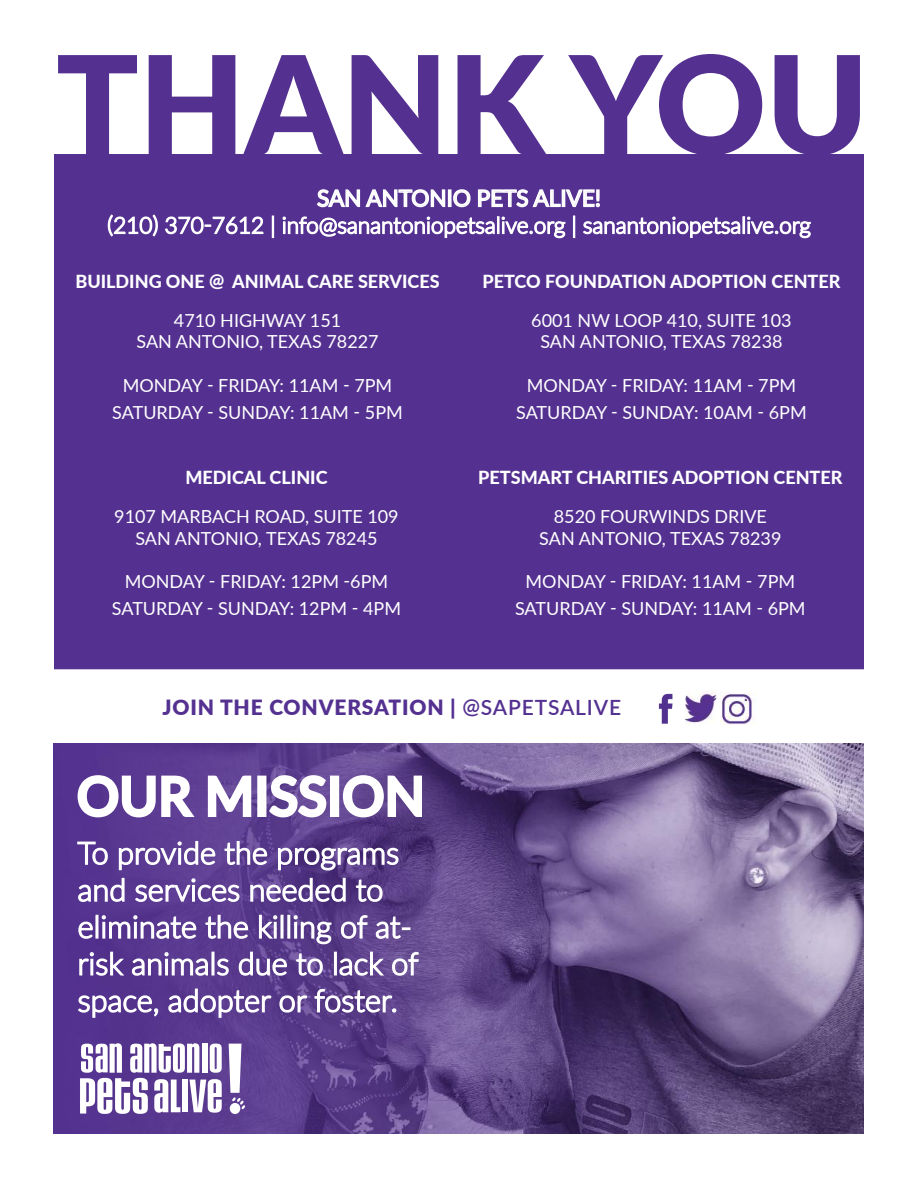
<style>
.page{position:relative;width:918px;height:1188px;background:#fff}
.page>*{position:absolute;margin:0;border:0;box-sizing:border-box;transform-origin:0 0}
.t1{font:22.5px "Lato";color:#fff}
.t2{font:900 21px "Lato";letter-spacing:.04em;color:#543191}
.t3{font:18px/21.6px "Lato";color:#fff;text-align:center}
.t4{font:800 18px "Lato";color:#fff}
.s1{font-weight:600}
</style>
<div class="page">
<div style="left:54px;top:154px;width:810px;height:515px;background:#543191"></div>
<svg style="left:107px;top:214px;width:157px;height:23px"></svg>
<div style="left:272px;top:216px;width:2px;height:22px;border:2px solid #fff"></div>
<svg style="left:282px;top:189px;width:529px;height:50px"></svg>
<img style="left:53px;top:744px;width:811px;height:390px">
<svg style="left:58px;top:54px;width:802px;height:102px"></svg>
<img style="left:658px;top:693px;width:15px;height:31px">
<img style="left:685px;top:691px;width:32px;height:33px">
<img style="left:721px;top:693px;width:34px;height:32px">
<svg style="left:76px;top:773px;width:348px;height:341px"></svg>
<p class="t1" style="left:317px;top:182px;width:285px">SAN ANTONIO PETS ALIVE!</p>
<p class="t4" style="left:75px;top:268px;width:366px">BUILDING ONE @ ANIMAL CARE SERVICES</p>
<p class="t3" style="left:136px;top:309px;width:244px">4710 HIGHWAY 151<br>SAN ANTONIO, TEXAS 78227</p>
<p class="t3" style="left:112px;top:371px;width:292px;line-height:27px">MONDAY - FRIDAY: 11AM - 7PM<br>SATURDAY - SUNDAY: 11AM - 5PM</p>
<p class="t4" style="left:185px;top:465px;width:144px">MEDICAL CLINIC</p>
<p class="t3" style="left:114px;top:505px;width:286px">9107 MARBACH ROAD, SUITE 109<br>SAN ANTONIO, TEXAS 78245</p>
<p class="t3" style="left:112px;top:567px;width:291px;line-height:27px">MONDAY - FRIDAY: 12PM -6PM<br>SATURDAY - SUNDAY: 12PM - 4PM</p>
<p class="t4" style="left:482px;top:268px;width:360px">PETCO FOUNDATION ADOPTION CENTER</p>
<p class="t3" style="left:531px;top:309px;width:262px">6001 NW LOOP 410, SUITE 103<br>SAN ANTONIO, TEXAS 78238</p>
<p class="t3" style="left:516px;top:371px;width:292px;line-height:27px">MONDAY - FRIDAY: 11AM - 7PM<br>SATURDAY - SUNDAY: 10AM - 6PM</p>
<p class="t4" style="left:478px;top:465px;width:366px">PETSMART CHARITIES ADOPTION CENTER</p>
<p class="t3" style="left:539px;top:505px;width:244px">8520 FOURWINDS DRIVE<br>SAN ANTONIO, TEXAS 78239</p>
<p class="t3" style="left:515px;top:567px;width:292px;line-height:27px">MONDAY - FRIDAY: 11AM - 7PM<br>SATURDAY - SUNDAY: 11AM - 6PM</p>
<p class="t2" style="left:163px;top:692px;width:460px">JOIN THE CONVERSATION | <span class="s1">@SAPETSALIVE</span></p>
</div>
